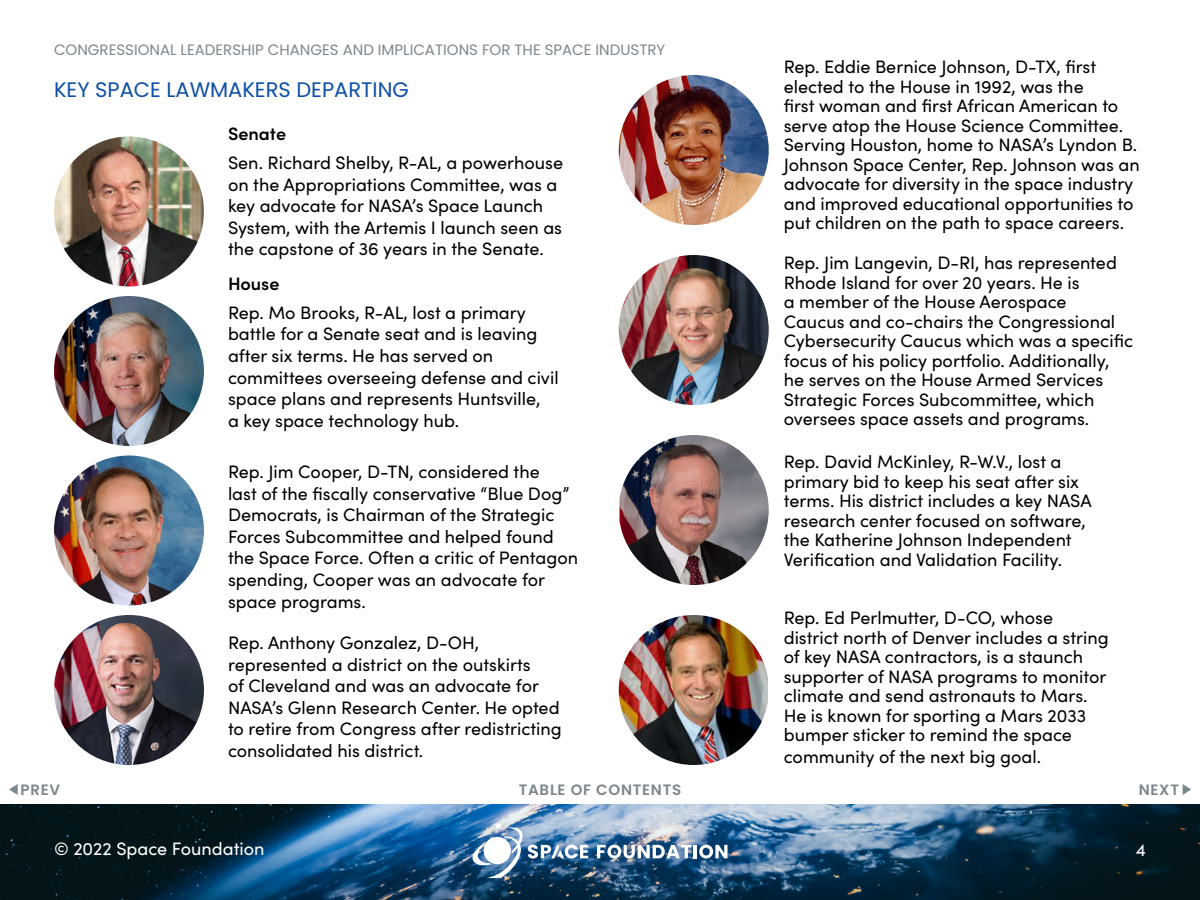
<style>
.page{position:relative;width:1200px;height:900px;background:#fff}
.page>*{position:absolute;margin:0;border:0;box-sizing:border-box;transform-origin:0 0}
.t1{font:21px "Poppins";color:#0d4fa6}
.t2{font:18px/19.5px "Sofia Pro";color:#000}
.t3{font:18px "Sofia Pro";color:#fff}
.t4{font:600 18px "Sofia Pro";color:#000}
.t5{font:15px "Poppins";color:#7c878e}
.t6{font:600 15px "Poppins";letter-spacing:.05em;color:#7c878e}
</style>
<div class="page">
<img style="left:0;top:804px;width:1200px;height:96px">
<div style="left:459px;top:810px;width:283px;height:82px;background:#2058a5;opacity:.3"></div>
<svg style="left:597px;top:845px;width:131px;height:13px"></svg>
<img style="left:472px;top:823px;width:116px;height:55px">
<div style="left:484px;top:837px;width:27px;height:27px;background:#fff;border-radius:50%"></div>
<svg style="left:1183px;top:784px;width:8px;height:11px"></svg>
<svg style="left:9px;top:784px;width:9px;height:11px"></svg>
<img style="left:54px;top:136px;width:150px;height:150px;border-radius:75px">
<img style="left:619px;top:75px;width:150px;height:150px;border-radius:75px">
<img style="left:54px;top:296px;width:150px;height:150px;border-radius:75px">
<img style="left:619px;top:255px;width:150px;height:150px;border-radius:75px">
<img style="left:54px;top:456px;width:150px;height:150px;border-radius:75px">
<img style="left:620px;top:435px;width:149px;height:150px">
<img style="left:54px;top:615px;width:150px;height:150px;border-radius:75px">
<img style="left:619px;top:615px;width:149px;height:150px">
<p class="t5" style="left:54px;top:41px;width:613px">CONGRESSIONAL LEADERSHIP CHANGES AND IMPLICATIONS FOR THE SPACE INDUSTRY</p>
<p class="t1" style="left:54px;top:78px;width:356px">KEY SPACE LAWMAKERS DEPARTING</p>
<p class="t4" style="left:228px;top:120px;width:60px">Senate</p>
<p class="t2" style="left:228px;top:151px;width:337px;line-height:21.6px">Sen. Richard Shelby, R-AL, a powerhouse on the Appropriations Committee, was a key advocate for NASA’s Space Launch System, with the Artemis I launch seen as the capstone of 36 years in the Senate.</p>
<p class="t4" style="left:228px;top:271px;width:53px">House</p>
<p class="t2" style="left:228px;top:301px;width:332px;line-height:21.6px">Rep. Mo Brooks, R-AL, lost a primary battle for a Senate seat and is leaving after six terms. He has served on committees overseeing defense and civil space plans and represents Huntsville,<br>a key space technology hub.</p>
<p class="t2" style="left:228px;top:460px;width:352px;line-height:21.6px">Rep. Jim Cooper, D-TN, considered the<br>last of the fiscally conservative “Blue Dog” Democrats, is Chairman of the Strategic Forces Subcommittee and helped found the Space Force. Often a critic of Pentagon spending, Cooper was an advocate for space programs.</p>
<p class="t2" style="left:228px;top:631px;width:335px;line-height:21.6px">Rep. Anthony Gonzalez, D-OH, represented a district on the outskirts<br>of Cleveland and was an advocate for NASA’s Glenn Research Center. He opted to retire from Congress after redistricting consolidated his district.</p>
<p class="t2" style="left:784px;top:56px;width:358px">Rep. Eddie Bernice Johnson, D-TX, first elected to the House in 1992, was the<br>first woman and first African American to serve atop the House Science Committee.<br>Serving Houston, home to NASA’s Lyndon B.<br>Johnson Space Center, Rep. Johnson was an advocate for diversity in the space industry and improved educational opportunities to put children on the path to space careers.</p>
<p class="t2" style="left:784px;top:252px;width:351px">Rep. Jim Langevin, D-RI, has represented Rhode Island for over 20 years. He is<br>a member of the House Aerospace<br>Caucus and co-chairs the Congressional Cybersecurity Caucus which was a specific focus of his policy portfolio. Additionally, he serves on the House Armed Services Strategic Forces Subcommittee, which oversees space assets and programs.</p>
<p class="t2" style="left:784px;top:451px;width:309px">Rep. David McKinley, R-W.V., lost a primary bid to keep his seat after six terms. His district includes a key NASA research center focused on software, the Katherine Johnson Independent Verification and Validation Facility.</p>
<p class="t2" style="left:784px;top:607px;width:327px">Rep. Ed Perlmutter, D-CO, whose district north of Denver includes a string of key NASA contractors, is a staunch supporter of NASA programs to monitor climate and send astronauts to Mars.<br>He is known for sporting a Mars 2033 bumper sticker to remind the space</p>
<p class="t2" style="left:784px;top:746px;width:259px">community of the next big goal.</p>
<p class="t6" style="left:21px;top:781px;width:41px">PREV</p>
<p class="t6" style="left:519px;top:781px;width:164px">TABLE OF CONTENTS</p>
<p class="t6" style="left:1139px;top:781px;width:42px">NEXT</p>
<p class="t3" style="left:54px;top:835px;width:212px">© 2022 Space Foundation</p>
<p class="t3" style="left:1136px;top:836px;width:12px">4</p>
</div>
